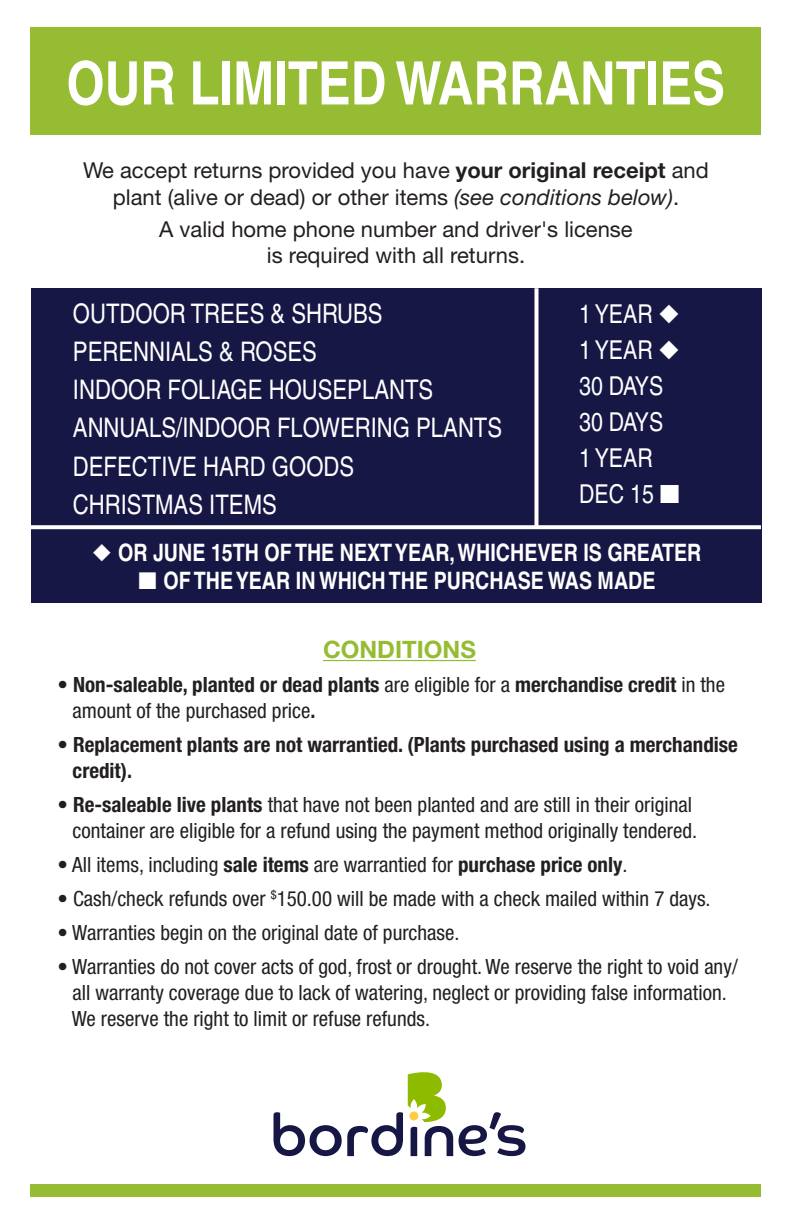
<style>
.page{position:relative;width:792px;height:1224px;background:#fff}
.page>*{position:absolute;margin:0;border:0;box-sizing:border-box;transform-origin:0 0}
.t1{font:700 condensed 60px "Helvetica";color:#fff}
.t2{font:condensed 27px "Helvetica";color:#fff}
.t3{font:condensed 26px "Helvetica";color:#fff}
.t4{font:condensed 26px/36px "Helvetica";letter-spacing:-.02em;color:#fff}
.t5{font:700 condensed 24px "Helvetica";color:#fff}
.t6{font:700 24px "Helvetica Neue";color:#96bc33}
.t7{font:22px/26.4px "Helvetica Neue";color:#231f20;text-align:center}
.t8{font:condensed 21px/26px "Helvetica Neue";color:#231f20;text-align:right}
.t9{font:700 condensed 21px/26px "Helvetica Neue";color:#231f20}
.s1{font-weight:700}
.s2{font-style:italic}
.s3{font-weight:400}
</style>
<div class="page">
<div style="left:30px;top:27px;width:731px;height:108px;background:#96bc33"></div>
<hr style="left:323px;top:660px;width:153px;height:1px;background:#96bc33">
<div style="left:31px;top:288px;width:731px;height:315px;background:#171746"></div>
<svg style="left:534px;top:288px;width:4px;height:237px"></svg>
<svg style="left:31px;top:525px;width:730px;height:4px;background:#f2f2f5"></svg>
<svg style="left:459px;top:1112px;width:67px;height:44px"></svg>
<svg style="left:274px;top:1072px;width:179px;height:84px"></svg>
<div style="left:409px;top:1111px;width:9px;height:9px;background:#ffcd41;border-radius:50%"></div>
<div style="left:30px;top:1185px;width:731px;height:12px;background:#96bc33"></div>
<p class="t1" style="left:66px;top:47px;width:660px">OUR LIMITED WARRANTIES</p>
<p class="t7" style="left:83px;top:157px;width:627px">We accept returns provided you have <span class="s1">your original receipt</span> and plant (alive or dead) or other items <span class="s2">(see conditions below)</span>.</p>
<p class="t7" style="left:159px;top:215px;width:475px">A valid home phone number and driver's license</p>
<p class="t7" style="left:267px;top:242px;width:260px">is required with all returns.</p>
<p class="t2" style="left:73px;top:298px;width:311px">OUTDOOR TREES &amp; SHRUBS</p>
<p class="t2" style="left:73px;top:336px;width:245px">PERENNIALS &amp; ROSES</p>
<p class="t2" style="left:73px;top:374px;width:362px">INDOOR FOLIAGE HOUSEPLANTS</p>
<p class="t2" style="left:73px;top:412px;width:431px">ANNUALS/INDOOR FLOWERING PLANTS</p>
<p class="t2" style="left:73px;top:450px;width:283px">DEFECTIVE HARD GOODS</p>
<p class="t2" style="left:73px;top:489px;width:205px">CHRISTMAS ITEMS</p>
<p class="t3" style="left:579px;top:299px;width:101px">1 YEAR ◆</p>
<p class="t3" style="left:579px;top:335px;width:101px">1 YEAR ◆</p>
<p class="t4" style="left:579px;top:368px;width:86px">30 DAYS<br>30 DAYS</p>
<p class="t3" style="left:579px;top:443px;width:75px">1 YEAR</p>
<p class="t3" style="left:579px;top:479px;width:102px">DEC 15 ■</p>
<p class="t5" style="left:92px;top:538px;width:611px">◆ OR JUNE 15TH OF THE NEXT YEAR, WHICHEVER IS GREATER</p>
<p class="t5" style="left:138px;top:566px;width:519px">■ OF THE YEAR IN WHICH THE PURCHASE WAS MADE</p>
<p class="t6" style="left:323px;top:635px;width:154px">CONDITIONS</p>
<p class="t9" style="left:73px;top:671px;width:654px;text-indent:-15px"><span class="s3">•</span> Non-saleable, planted or dead plants <span class="s3">are eligible for a</span> merchandise credit <span class="s3">in the amount of the purchased price</span>.</p>
<p class="t9" style="left:73px;top:731px;width:667px;text-indent:-15px"><span class="s3">•</span> Replacement plants are not warrantied. (Plants purchased using a merchandise credit).</p>
<p class="t8" style="left:58px;top:792px;width:641px">• <span class="s1">Re-saleable live plants</span> that have not been planted and are still in their original container are eligible for a refund using the payment method originally tendered.</p>
<p class="t8" style="left:58px;top:852px;width:572px">• All items, including <span class="s1">sale items</span> are warrantied for <span class="s1">purchase price only</span>.</p>
<p class="t8" style="left:58px;top:886px;width:655px">• Cash/check refunds over <sup>$</sup>150.00 will be made with a check mailed within 7 days.</p>
<p class="t8" style="left:58px;top:920px;width:404px">• Warranties begin on the original date of purchase.</p>
<p class="t8" style="left:72px;top:954px;width:668px;text-align:left;text-indent:-14px">• Warranties do not cover acts of god, frost or drought. We reserve the right to void any/ all warranty coverage due to lack of watering, neglect or providing false information.<br>We reserve the right to limit or refuse refunds.</p>
</div>
